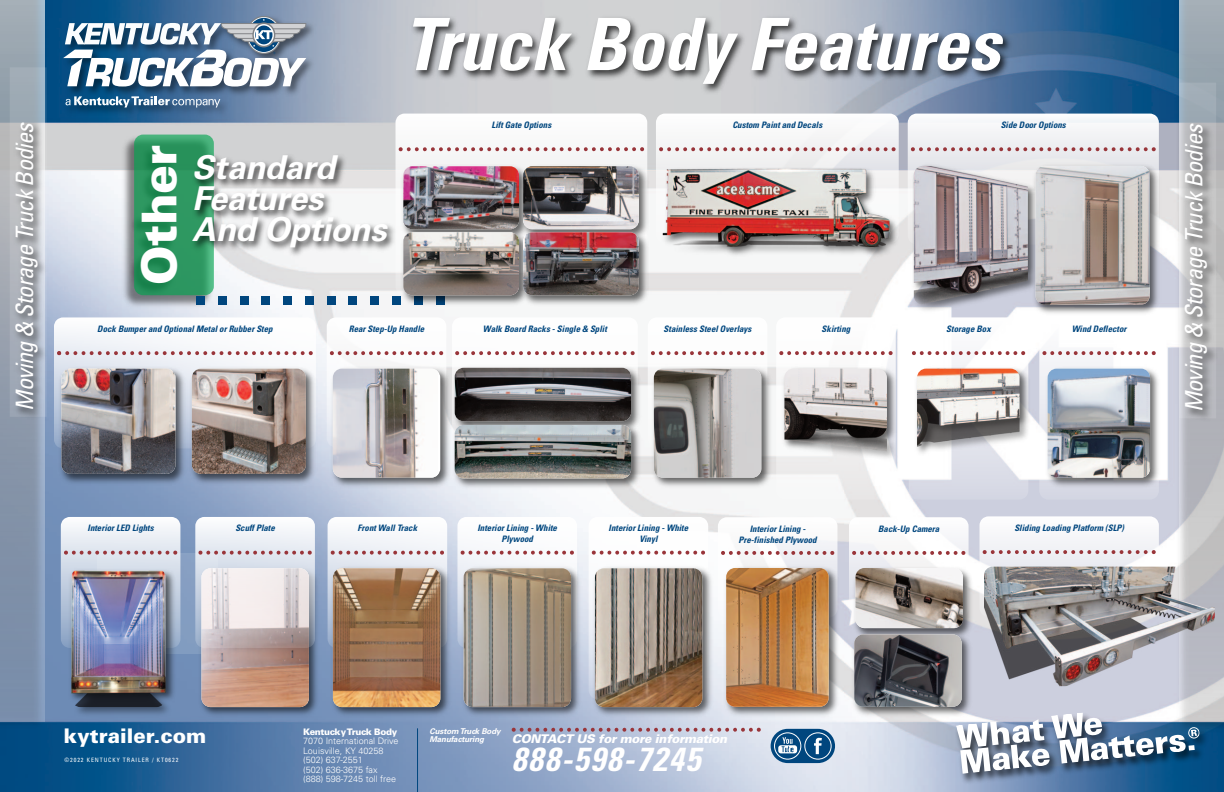
<style>
.page{position:relative;width:1224px;height:792px;background:#fff}
.page>*{position:absolute;margin:0;border:0;box-sizing:border-box;transform-origin:0 0}
.t1{font:78.3px "Helvetica";color:#00467e}
.t2{font:italic 700 condensed 72.3px "Univers";color:#fff}
.t3{font:900 48px "Univers";letter-spacing:-.01em;color:#fff}
.t4{font:italic 700 condensed 33.3px "Univers";color:#fff}
.t5{font:italic 700 32.9px "Univers";color:#fff}
.t6{font:italic condensed 24px "Univers";letter-spacing:-.025em;color:#fff}
.t7{font:900 20.2px "Univers";color:#fff}
.t8{font:italic 900 12px "Univers";color:#fff}
.t9{font:300 9px "Univers";color:#fff}
.t10{font:900 9px "Univers";letter-spacing:-.035em;color:#fff}
.t11{font:italic 700 condensed 8.9px/10.9px "Univers";color:#00467e;text-align:center}
.t12{font:italic 700 8px "Univers";color:#fff}
.t13{font:condensed 6px "Univers";letter-spacing:.15em;color:#fff}
</style>
<div class="page">
<img style="left:0;top:0;width:1175px;height:792px">
<svg style="left:1179px;top:0;width:45px;height:694px;background:#bebfc4"></svg>
<img style="left:0;top:0;width:48px;height:730px">
<svg style="left:0;top:0;width:45px;height:722px;background:#8797ad"></svg>
<img style="left:396px;top:5px;width:828px;height:131px">
<img style="left:216px;top:147px;width:261px;height:163px">
<div style="left:908px;top:114px;width:251px;height:131px;background:#f2f2f5"></div>
<svg style="left:911px;top:147px;width:115px;height:4px"></svg>
<div style="left:656px;top:114px;width:243px;height:129px;background:#f7f7f7"></div>
<svg style="left:659px;top:147px;width:237px;height:4px"></svg>
<img style="left:658px;top:161px;width:251px;height:105px">
<img style="left:662px;top:166px;width:234px;height:87px;border-radius:9px">
<div style="left:396px;top:114px;width:251px;height:182px;background:#f9f9f9"></div>
<svg style="left:399px;top:147px;width:245px;height:4px"></svg>
<img style="left:401px;top:165px;width:118px;height:63px">
<img style="left:403px;top:166px;width:116px;height:63px;border-radius:9px">
<div style="left:718px;top:517px;width:119px;height:101px;background:linear-gradient(to right,#fdfdfc,#f4f4f7)"></div>
<svg style="left:721px;top:551px;width:113px;height:4px"></svg>
<img style="left:722px;top:564px;width:119px;height:156px">
<img style="left:726px;top:568px;width:103px;height:139px;border-radius:9px">
<div style="left:849px;top:517px;width:120px;height:101px;background:linear-gradient(to right,#f7f7f8,#fcfcfd)"></div>
<svg style="left:852px;top:551px;width:113px;height:4px"></svg>
<img style="left:851px;top:564px;width:125px;height:77px">
<img style="left:855px;top:568px;width:108px;height:60px;border-radius:9px">
<img style="left:850px;top:630px;width:125px;height:90px">
<img style="left:854px;top:634px;width:108px;height:73px;border-radius:9px">
<div style="left:980px;top:516px;width:179px;height:101px;background:#f5f5f8"></div>
<svg style="left:983px;top:550px;width:173px;height:4px"></svg>
<img style="left:984px;top:567px;width:231px;height:119px;border-radius:9px">
<div style="left:648px;top:317px;width:119px;height:130px;background:#fdfdfd"></div>
<svg style="left:651px;top:351px;width:113px;height:4px"></svg>
<svg style="left:1039px;top:431px;width:120px;height:69px"></svg>
<img style="left:649px;top:364px;width:125px;height:126px">
<img style="left:654px;top:369px;width:107px;height:109px;border-radius:9px">
<div style="left:327px;top:317px;width:119px;height:130px;background:#fdfdfd"></div>
<svg style="left:330px;top:351px;width:113px;height:4px"></svg>
<img style="left:328px;top:364px;width:122px;height:126px">
<div style="left:333px;top:369px;width:107px;height:109px;background:#fff;border-radius:9px"></div>
<img style="left:333px;top:369px;width:104px;height:109px">
<img style="left:1043px;top:431px;width:120px;height:59px">
<img style="left:1048px;top:369px;width:102px;height:109px;border-radius:9px">
<div style="left:776px;top:317px;width:120px;height:183px;background:#fdfdfd"></div>
<svg style="left:779px;top:351px;width:114px;height:4px"></svg>
<img style="left:780px;top:364px;width:119px;height:126px">
<img style="left:784px;top:369px;width:103px;height:101px">
<svg style="left:909px;top:318px;width:119px;height:182px"></svg>
<svg style="left:912px;top:351px;width:113px;height:4px"></svg>
<img style="left:913px;top:364px;width:119px;height:126px">
<img style="left:917px;top:369px;width:103px;height:102px">
<div style="left:452px;top:317px;width:186px;height:131px;background:#fdfdfd"></div>
<svg style="left:455px;top:351px;width:180px;height:4px"></svg>
<img style="left:450px;top:364px;width:194px;height:57px">
<img style="left:455px;top:368px;width:176px;height:53px;border-radius:9px">
<img style="left:450px;top:421px;width:194px;height:70px">
<img style="left:455px;top:425px;width:176px;height:53px;border-radius:9px">
<div style="left:54px;top:317px;width:262px;height:131px;background:#fcfcfd"></div>
<svg style="left:219px;top:351px;width:94px;height:4px"></svg>
<img style="left:57px;top:365px;width:262px;height:122px">
<img style="left:61px;top:369px;width:114px;height:105px;border-radius:9px">
<img style="left:192px;top:369px;width:114px;height:105px;border-radius:9px">
<div style="left:589px;top:517px;width:119px;height:182px;background:#fefefe"></div>
<svg style="left:592px;top:551px;width:113px;height:4px"></svg>
<div style="left:328px;top:517px;width:119px;height:131px;background:linear-gradient(to right,#eef1f6,#f6f8fa)"></div>
<svg style="left:331px;top:551px;width:113px;height:4px"></svg>
<div style="left:457px;top:517px;width:120px;height:131px;background:#fbfbfd"></div>
<svg style="left:461px;top:551px;width:113px;height:4px"></svg>
<div style="left:98px;top:553px;width:119px;height:101px;background:#849dc1"></div>
<img style="left:328px;top:564px;width:125px;height:156px">
<img style="left:333px;top:568px;width:107px;height:139px;border-radius:9px">
<img style="left:197px;top:564px;width:125px;height:156px">
<img style="left:201px;top:568px;width:108px;height:139px;border-radius:9px">
<div style="left:61px;top:517px;width:119px;height:131px;background:linear-gradient(to bottom,#fefdfe,#88a1c3)"></div>
<svg style="left:64px;top:551px;width:113px;height:4px"></svg>
<img style="left:67px;top:564px;width:111px;height:156px">
<img style="left:71px;top:568px;width:95px;height:139px;border-radius:9px">
<svg style="left:195px;top:517px;width:120px;height:131px"></svg>
<svg style="left:198px;top:551px;width:114px;height:4px"></svg>
<img style="left:459px;top:564px;width:125px;height:156px">
<img style="left:464px;top:568px;width:107px;height:139px;border-radius:9px">
<img style="left:590px;top:564px;width:125px;height:156px">
<img style="left:595px;top:568px;width:107px;height:139px;border-radius:9px">
<img style="left:909px;top:162px;width:117px;height:156px">
<img style="left:914px;top:166px;width:114px;height:139px;border-radius:9px">
<img style="left:519px;top:162px;width:133px;height:66px">
<img style="left:523px;top:166px;width:116px;height:63px;border-radius:9px">
<img style="left:399px;top:228px;width:120px;height:81px">
<img style="left:403px;top:232px;width:116px;height:63px;border-radius:9px">
<img style="left:519px;top:228px;width:133px;height:81px">
<img style="left:523px;top:232px;width:116px;height:63px;border-radius:9px">
<img style="left:0;top:63px;width:216px;height:367px">
<svg style="left:10px;top:67px;width:37px;height:350px;background:#a6acb5"></svg>
<img style="left:1026px;top:78px;width:198px;height:353px">
<svg style="left:1179px;top:83px;width:37px;height:335px;background:#b1b2b5"></svg>
<svg style="left:771px;top:729px;width:64px;height:34px"></svg>
<svg style="left:775px;top:733px;width:26px;height:26px"></svg>
<div style="left:774px;top:732px;width:27px;height:28px;border:1px solid #fff;border-radius:50%"></div>
<svg style="left:778px;top:737px;width:19px;height:16px"></svg>
<div style="left:805px;top:733px;width:26px;height:26px;background:#00467e;border-radius:50%"></div>
<div style="left:804px;top:732px;width:28px;height:28px;border:1px solid #fff;border-radius:50%"></div>
<svg style="left:814px;top:738px;width:8px;height:16px"></svg>
<hr style="left:417px;top:728px;width:1px;height:64px;background:#00467e">
<img style="left:951px;top:694px;width:273px;height:98px">
<svg style="left:956px;top:712px;width:244px;height:62px"></svg>
<svg style="left:512px;top:728px;width:249px;height:4px"></svg>
<img style="left:53px;top:13px;width:350px;height:122px">
<svg style="left:63px;top:17px;width:243px;height:70px"></svg>
<svg style="left:65px;top:96px;width:155px;height:12px;background:#6288a8"></svg>
<p class="t2" style="left:403px;top:18px;width:613px">Truck Body Features</p>
<p class="t6" style="left:16px;top:411px;width:294px;rotate:-90deg">Moving &amp; Storag e Truck Bodies</p>
<p class="t6" style="left:1185px;top:412px;width:294px;rotate:-90deg">Moving &amp; Storag e Truck Bodies</p>
<p class="t11" style="left:491px;top:120px;width:63px">LiftGate Options</p>
<p class="t11" style="left:732px;top:120px;width:93px">Custom Paintand Decals</p>
<p class="t11" style="left:1001px;top:120px;width:69px">Side DoorOptions</p>
<p class="t3" style="left:142px;top:285px;width:142px;rotate:-90deg">Other</p>
<p class="t5" style="left:192px;top:155px;width:151px">Standard</p>
<p class="t5" style="left:192px;top:186px;width:139px">Features</p>
<p class="t5" style="left:192px;top:217px;width:202px">And Options</p>
<p class="t1" style="left:190px;top:249px;width:263px">............</p>
<p class="t11" style="left:97px;top:324px;width:179px">Dock Bumperand OptionalMetalorRubberStep</p>
<p class="t11" style="left:483px;top:324px;width:127px">Walk Board Racks -Single &amp; Split</p>
<p class="t11" style="left:822px;top:324px;width:32px">Skirting</p>
<p class="t11" style="left:946px;top:324px;width:48px">Storage Box</p>
<p class="t11" style="left:349px;top:324px;width:79px">RearStep-Up Handle</p>
<p class="t11" style="left:1072px;top:324px;width:58px">Wind Deflector</p>
<p class="t11" style="left:664px;top:324px;width:91px">Stainless SteelOverlays</p>
<p class="t11" style="left:88px;top:524px;width:69px">InteriorLED Lights</p>
<p class="t11" style="left:235px;top:524px;width:43px">Scuff Plate</p>
<p class="t11" style="left:358px;top:524px;width:63px">FrontWallTrack</p>
<p class="t11" style="left:478px;top:524px;width:83px">InteriorLining -White<br>Plywood</p>
<p class="t11" style="left:609px;top:524px;width:83px">InteriorLining -White<br>Vinyl</p>
<p class="t11" style="left:739px;top:524px;width:81px">InteriorLining -<br>Pre-finished Plywood</p>
<p class="t11" style="left:878px;top:524px;width:65px">Back-Up Camera</p>
<p class="t11" style="left:1014px;top:523px;width:113px">Sliding Loading Platform (SLP)</p>
<p class="t7" style="left:63px;top:728px;width:145px">kytrailer.com</p>
<p class="t12" style="left:429px;top:728px;width:74px">Custom Truck Body</p>
<p class="t10" style="left:303px;top:728px;width:96px">Kentucky Truck Body</p>
<p class="t9" style="left:303px;top:738px;width:97px">7070 International Drive</p>
<p class="t9" style="left:303px;top:747px;width:82px">Louisville, KY 40258</p>
<p class="t9" style="left:303px;top:757px;width:61px">(502) 637-2551</p>
<p class="t9" style="left:303px;top:766px;width:76px">(502) 636-3675 fax</p>
<p class="t9" style="left:303px;top:776px;width:95px">(888) 598-7245 toll free</p>
<p class="t12" style="left:429px;top:736px;width:58px">Manufacturing</p>
<p class="t13" style="left:65px;top:757px;width:115px">©2022 KENTUCKY TRAILER / KT0622</p>
<p class="t8" style="left:512px;top:735px;width:219px">CONTACT US for more information</p>
<p class="t4" style="left:512px;top:747px;width:197px">888-598-7245</p>
</div>
